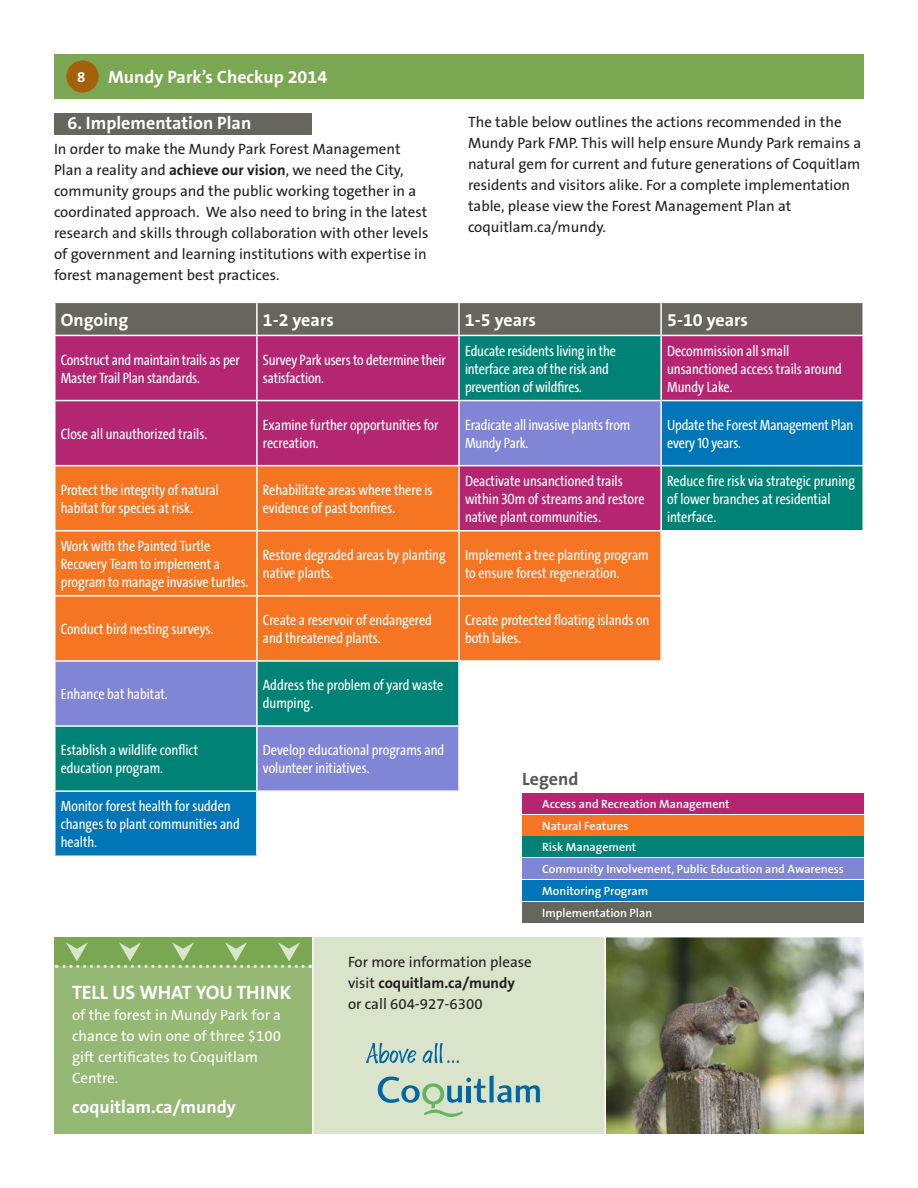
<style>
.page{position:relative;width:918px;height:1188px;background:#fff}
.page>*{position:absolute;margin:0;border:0;box-sizing:border-box;transform-origin:0 0}
.body{font:700 19.5px "The Sans B7";color:#fff}
.body-2{font:700 18px "The Sans B7";color:#fff}
.t1{font:700 18px "The Sans B7";color:#57585a}
.table_text{font:15px/18px "The Sans Cd LF5";color:#fff}
.body-3{font:15px/21px "The Sans B5 Plain";color:#231f20}
.body-4{font:15px/18px "The Sans Cd LF5";color:#fff}
.body-5{font:15px/21px "The Sans B5 Plain";color:#fff}
.body-6{font:700 15px "The Sans B7";color:#fff}
.body-7{font:600 12px "The Sans B6";color:#fff}
.s1{font-family:"The Sans B7";font-weight:700}
</style>
<div class="page">
<div style="left:54px;top:937px;width:552px;height:197px;background:#d9e4ca"></div>
<div style="left:54px;top:937px;width:260px;height:197px;background:#95b974"></div>
<div style="left:56px;top:303px;width:806px;height:32px;background:#67665d"></div>
<div style="left:56px;top:336px;width:200px;height:129px;background:#b42672"></div>
<svg style="left:258px;top:336px;width:604px;height:194px;background:#6c4c74"></svg>
<div style="left:459px;top:401px;width:202px;height:65px;background:#8085d6"></div>
<div style="left:661px;top:401px;width:202px;height:65px;background:#0075b8"></div>
<svg style="left:56px;top:466px;width:604px;height:194px;background:#ec6b2d"></svg>
<div style="left:459px;top:596px;width:202px;height:65px;background:#f57523"></div>
<svg style="left:56px;top:662px;width:402px;height:128px;background:#5584b6"></svg>
<svg style="left:522px;top:813px;width:340px;height:88px"></svg>
<div style="left:55px;top:726px;width:202px;height:65px;background:#008376"></div>
<div style="left:55px;top:791px;width:202px;height:65px;background:#0075b8"></div>
<hr style="left:256px;top:303px;width:2px;height:32px;background:#fff">
<hr style="left:458px;top:303px;width:2px;height:32px;background:#fff">
<hr style="left:660px;top:303px;width:2px;height:32px;background:#fff">
<hr style="left:458px;top:336px;width:2px;height:64px;background:#fff">
<hr style="left:660px;top:336px;width:2px;height:64px;background:#fff">
<hr style="left:54px;top:400px;width:203px;height:1px;background:#fff">
<hr style="left:257px;top:400px;width:202px;height:1px;background:#fff">
<hr style="left:459px;top:400px;width:202px;height:1px;background:#fff">
<hr style="left:458px;top:401px;width:2px;height:64px;background:#fff">
<hr style="left:661px;top:400px;width:203px;height:1px;background:#fff">
<hr style="left:660px;top:401px;width:2px;height:64px;background:#fff">
<hr style="left:862px;top:401px;width:2px;height:64px;background:#fff">
<hr style="left:257px;top:465px;width:202px;height:1px;background:#fff">
<hr style="left:256px;top:466px;width:2px;height:64px;background:#fff">
<hr style="left:459px;top:465px;width:202px;height:1px;background:#fff">
<hr style="left:458px;top:466px;width:2px;height:64px;background:#fff">
<hr style="left:661px;top:465px;width:203px;height:1px;background:#fff">
<hr style="left:660px;top:466px;width:2px;height:64px;background:#fff">
<hr style="left:54px;top:530px;width:203px;height:2px;background:#fff">
<hr style="left:257px;top:530px;width:202px;height:2px;background:#fff">
<hr style="left:256px;top:532px;width:2px;height:63px;background:#fff">
<hr style="left:459px;top:530px;width:202px;height:2px;background:#fff">
<hr style="left:458px;top:532px;width:2px;height:63px;background:#fff">
<hr style="left:54px;top:595px;width:203px;height:2px;background:#fff">
<hr style="left:257px;top:595px;width:202px;height:2px;background:#fff">
<hr style="left:256px;top:597px;width:2px;height:63px;background:#fff">
<hr style="left:459px;top:595px;width:202px;height:2px;background:#fff">
<hr style="left:458px;top:597px;width:2px;height:63px;background:#fff">
<hr style="left:660px;top:597px;width:2px;height:63px;background:#fff">
<hr style="left:256px;top:662px;width:2px;height:63px;background:#fff">
<hr style="left:459px;top:660px;width:202px;height:2px;background:#fff">
<hr style="left:54px;top:725px;width:203px;height:2px;background:#fff">
<hr style="left:54px;top:727px;width:2px;height:63px;background:#fff">
<hr style="left:257px;top:725px;width:202px;height:2px;background:#fff">
<hr style="left:256px;top:727px;width:2px;height:63px;background:#fff">
<hr style="left:54px;top:790px;width:203px;height:2px;background:#fff">
<hr style="left:54px;top:792px;width:2px;height:64px;background:#fff">
<hr style="left:256px;top:792px;width:2px;height:64px;background:#fff">
<hr style="left:660px;top:792px;width:2px;height:64px;background:#fff">
<hr style="left:660px;top:857px;width:2px;height:64px;background:#fff">
<div style="left:54px;top:113px;width:258px;height:22px;background:#67665d"></div>
<img style="left:604px;top:937px;width:260px;height:197px">
<div style="left:54px;top:54px;width:810px;height:45px;background:#7aa752"></div>
<div style="left:66px;top:60px;width:33px;height:33px;background:#a6600b;border-radius:50%"></div>
<svg style="left:378px;top:1076px;width:162px;height:41px"></svg>
<svg style="left:366px;top:1043px;width:50px;height:21px"></svg>
<svg style="left:423px;top:1043px;width:36px;height:20px"></svg>
<div style="left:522px;top:793px;width:342px;height:20px;background:#b42672"></div>
<div style="left:522px;top:815px;width:342px;height:20px;background:#f57523"></div>
<div style="left:522px;top:837px;width:342px;height:20px;background:#008376"></div>
<div style="left:522px;top:858px;width:342px;height:21px;background:#8085d6"></div>
<div style="left:522px;top:880px;width:342px;height:20px;background:#0075b8"></div>
<div style="left:522px;top:902px;width:342px;height:20px;background:#67665d"></div>
<div style="left:54px;top:937px;width:258px;height:29px;background:#7aa752"></div>
<svg style="left:56px;top:942px;width:247px;height:26px"></svg>
<p class="body-6" style="left:77px;top:69px;width:10px">8</p>
<p class="body-2" style="left:108px;top:68px;width:221px">Mundy Park’s Checkup 2014</p>
<p class="body-2" style="left:68px;top:113px;width:185px">6. Implementation Plan</p>
<p class="body-3" style="left:54px;top:139px;width:376px">In order to make the Mundy Park Forest Management Plan a reality and <span class="s1">achieve our vision</span>, we need the City, community groups and the public working together in a coordinated approach. We also need to bring in the latest research and skills through collaboration with other levels of government and learning institutions with expertise in forest management best practices.</p>
<p class="body-3" style="left:468px;top:112px;width:395px">The table below outlines the actions recommended in the Mundy Park FMP. This will help ensure Mundy Park remains a natural gem for current and future generations of Coquitlam residents and visitors alike. For a complete implementation table, please view the Forest Management Plan at coquitlam.ca/mundy.</p>
<p class="body-2" style="left:61px;top:310px;width:69px">Ongoing</p>
<p class="body-2" style="left:263px;top:310px;width:73px">1-2 years</p>
<p class="body-2" style="left:465px;top:310px;width:73px">1-5 years</p>
<p class="body-2" style="left:667px;top:310px;width:82px">5-10 years</p>
<p class="table_text" style="left:61px;top:351px;width:181px">Construct and maintain trails as per<br>Master Trail Plan standards.</p>
<p class="table_text" style="left:263px;top:351px;width:184px">Survey Park users to determine their satisfaction.</p>
<p class="table_text" style="left:465px;top:342px;width:152px">Educate residents living in the interface area of the risk and prevention of wildfires.</p>
<p class="table_text" style="left:667px;top:342px;width:176px">Decommission all small unsanctioned access trails around<br>Mundy Lake.</p>
<p class="table_text" style="left:61px;top:425px;width:148px">Close all unauthorized trails.</p>
<p class="table_text" style="left:263px;top:416px;width:177px">Examine further opportunities for recreation.</p>
<p class="table_text" style="left:465px;top:416px;width:167px">Eradicate all invasive plants from<br>Mundy Park.</p>
<p class="table_text" style="left:667px;top:416px;width:188px">Update the Forest Management Plan every 10 years.</p>
<p class="table_text" style="left:61px;top:482px;width:160px">Protect the integrity of natural habitat for species at risk.</p>
<p class="table_text" style="left:263px;top:482px;width:171px">Rehabilitate areas where there is evidence of past bonfires.</p>
<p class="table_text" style="left:465px;top:473px;width:181px">Deactivate unsanctioned trails within 30m of streams and restore native plant communities.</p>
<p class="table_text" style="left:667px;top:473px;width:189px">Reduce fire risk via strategic pruning of lower branches at residential interface.</p>
<p class="table_text" style="left:61px;top:538px;width:189px">Work with the Painted Turtle<br>Recovery Team to implement a program to manage invasive turtles.</p>
<p class="body-4" style="left:263px;top:547px;width:184px">Restore degraded areas by planting native plants.</p>
<p class="table_text" style="left:465px;top:547px;width:185px">Implement a tree planting program to ensure forest regeneration.</p>
<p class="table_text" style="left:61px;top:621px;width:154px">Conduct bird nesting surveys.</p>
<p class="body-4" style="left:263px;top:612px;width:171px">Create a reservoir of endangered and threatened plants.</p>
<p class="table_text" style="left:465px;top:612px;width:186px">Create protected floating islands on both lakes.</p>
<p class="table_text" style="left:61px;top:686px;width:109px">Enhance bat habitat.</p>
<p class="body-4" style="left:263px;top:677px;width:182px">Address the problem of yard waste dumping.</p>
<p class="table_text" style="left:61px;top:742px;width:139px">Establish a wildlife conflict education program.</p>
<p class="body-4" style="left:263px;top:742px;width:183px">Develop educational programs and volunteer initiatives.</p>
<p class="table_text" style="left:61px;top:798px;width:180px">Monitor forest health for sudden changes to plant communities and health.</p>
<p class="t1" style="left:522px;top:769px;width:58px">Legend</p>
<p class="body-7" style="left:542px;top:798px;width:189px">Access and Recreation Management</p>
<p class="body-7" style="left:542px;top:819px;width:88px">Natural Features</p>
<p class="body-7" style="left:542px;top:841px;width:96px">Risk Management</p>
<p class="body-7" style="left:542px;top:863px;width:303px">Community Involvement, Public Education and Awareness</p>
<p class="body-7" style="left:542px;top:885px;width:108px">Monitoring Program</p>
<p class="body-7" style="left:542px;top:906px;width:112px">Implementation Plan</p>
<p class="body" style="left:72px;top:982px;width:221px">TELL US WHAT YOU THINK</p>
<p class="body-5" style="left:72px;top:1005px;width:211px">of the forest in Mundy Park for a chance to win one of three $100 gift certificates to Coquitlam<br>Centre.</p>
<p class="body-2" style="left:72px;top:1097px;width:165px">coquitlam.ca/mundy</p>
<p class="body-3" style="left:348px;top:952px;width:185px">For more information please visit <span class="s1">coquitlam.ca/mundy </span>or call 604-927-6300</p>
</div>
